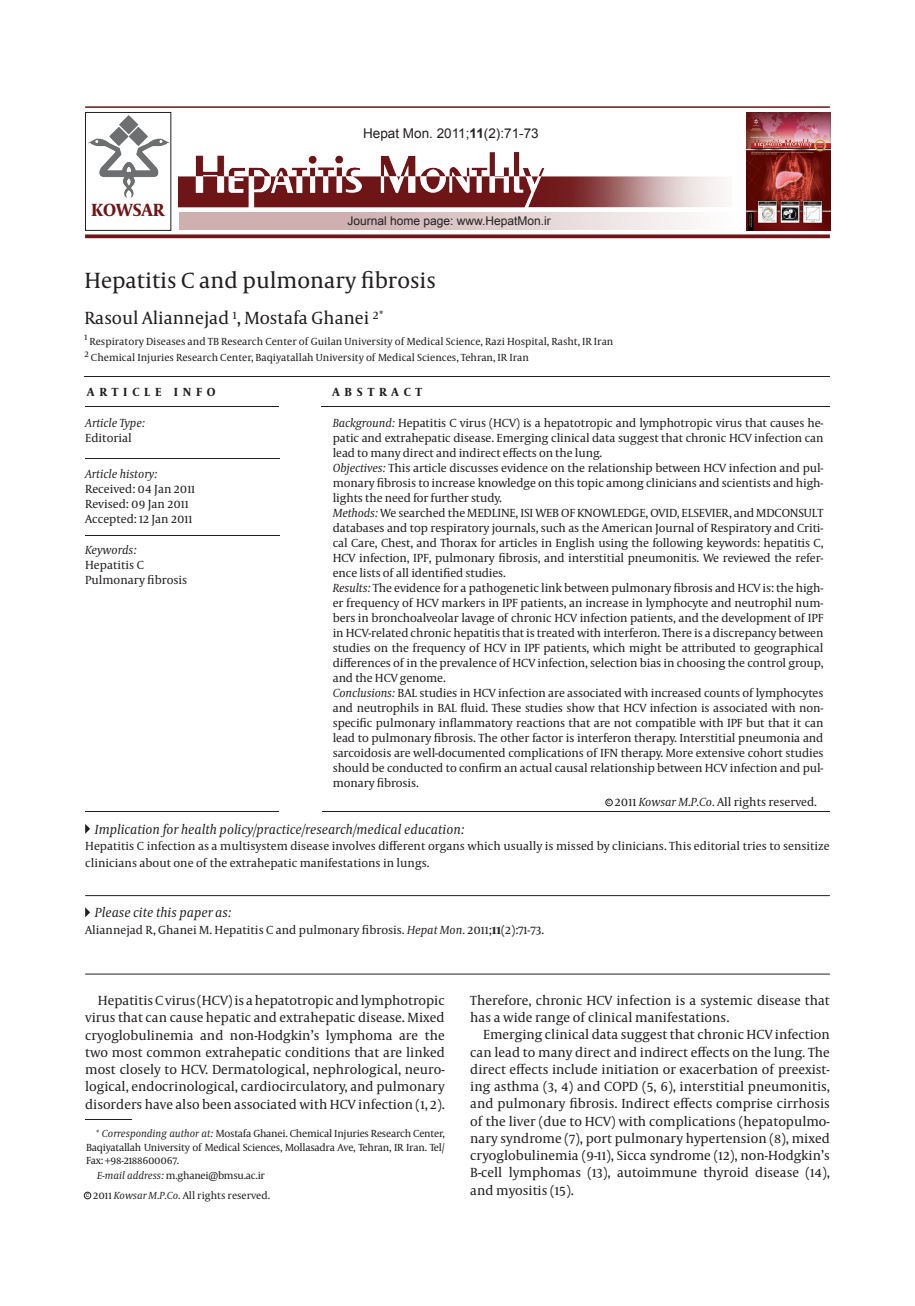
<style>
.page{position:relative;width:915px;height:1306px;background:#fff}
.page>*{position:absolute;margin:0;border:0;box-sizing:border-box;transform-origin:0 0}
.t1{font:22.5px "Capitolium News";color:#231f20}
.t2{font:18px "Capitolium News";color:#231f20}
.t3{font:700 18px "Capitolium News";color:#6e1517}
.t4{font:13.5px/17.2px "Capitolium News";color:#231f20;text-align:justify}
.t5{font:italic 13.5px "Capitolium News";color:#231f20}
.t6{font:13.5px "Arial";color:#231f20}
.t7{font:12px/15px "Capitolium News";color:#231f20;text-align:justify}
.t8{font:italic 12px "Capitolium News";color:#231f20}
.t9{font:12px "Arial";color:#231f20}
.t10{font:700 12px "Capitolium News";letter-spacing:.4em;color:#231f20}
.t11{font:10.5px/13.5px "Capitolium News";color:#231f20;text-align:justify}
.t12{font:10.5px "Capitolium News";letter-spacing:-.025em;color:#231f20}
.t13{font:6.75px "Arial";color:#231f20}
.s1{font-weight:700}
.s2{font-style:italic}
</style>
<div class="page">
<img style="left:88px;top:115px;width:81px;height:83px">
<div style="left:85px;top:112px;width:86px;height:119px;border:1px solid #231f20"></div>
<svg style="left:85px;top:234px;width:744px;height:4px;fill:#6e1517"></svg>
<hr style="left:85px;top:106px;width:744px;height:2px;background:#6e1517">
<img style="left:178px;top:152px;width:545px;height:56px">
<svg style="left:179px;top:212px;width:513px;height:17px"></svg>
<img style="left:746px;top:112px;width:84px;height:118px">
<hr style="left:84px;top:376px;width:745px;height:1px;background:#231f20">
<hr style="left:85px;top:1119px;width:46px;height:1px;background:#231f20">
<div style="left:84px;top:1191px;width:7px;height:8px;border:1px solid #231f20;border-radius:50%"></div>
<hr style="left:321px;top:406px;width:508px;height:1px;background:#231f20">
<hr style="left:85px;top:406px;width:194px;height:1px;background:#231f20">
<hr style="left:85px;top:535px;width:194px;height:1px;background:#231f20">
<hr style="left:85px;top:458px;width:194px;height:1px;background:#231f20">
<hr style="left:85px;top:811px;width:194px;height:1px;background:#231f20">
<hr style="left:321px;top:811px;width:508px;height:1px;background:#231f20">
<svg style="left:85px;top:824px;width:5px;height:9px"></svg>
<svg style="left:85px;top:907px;width:5px;height:10px"></svg>
<hr style="left:85px;top:895px;width:744px;height:1px;background:#231f20">
<hr style="left:85px;top:973px;width:744px;height:1px;background:#231f20">
<div style="left:605px;top:798px;width:7px;height:8px;border:1px solid #231f20;border-radius:50%"></div>
<p class="t3" style="left:91px;top:200px;width:75px">KOWSAR</p>
<p class="t6" style="left:363px;top:124px;width:177px">Hepat Mon. 2011;<span class="s1">11</span>(2):71-73</p>
<p class="t9" style="left:347px;top:213px;width:205px">Journal home page: www.HepatMon.ir</p>
<p class="t1" style="left:84px;top:267px;width:353px">Hepatitis C and pulmonary fibrosis</p>
<p class="t2" style="left:84px;top:307px;width:300px">Rasoul Aliannejad <sup>1</sup>, Mostafa Ghanei <sup>2*</sup></p>
<p class="t11" style="left:84px;top:334px;width:530px"><sup>1</sup> Respiratory Diseases and TB Research Center of Guilan University of Medical Science, Razi Hospital, Rasht, IR Iran</p>
<p class="t11" style="left:84px;top:351px;width:446px"><sup>2</sup> Chemical Injuries Research Center, Baqiyatallah University of Medical Sciences, Tehran, IR Iran</p>
<p class="t10" style="left:87px;top:385px;width:130px">ARTICLE INFO</p>
<p class="t8" style="left:85px;top:416px;width:62px">Article Type:</p>
<p class="t7" style="left:85px;top:430px;width:48px">Editorial</p>
<p class="t8" style="left:85px;top:467px;width:74px">Article history:</p>
<p class="t7" style="left:85px;top:482px;width:111px">Received: 04 Jan 2011</p>
<p class="t7" style="left:85px;top:497px;width:105px">Revised: 09 Jan 2011</p>
<p class="t7" style="left:85px;top:512px;width:109px">Accepted: 12 Jan 2011</p>
<p class="t8" style="left:85px;top:543px;width:53px">Keywords:</p>
<p class="t7" style="left:85px;top:558px;width:60px">Hepatitis C</p>
<p class="t7" style="left:85px;top:573px;width:104px">Pulmonary fibrosis</p>
<p class="t10" style="left:332px;top:385px;width:91px">ABSTRACT</p>
<p class="t7" style="left:332px;top:416px;width:492px"><span class="s2">Background:</span> Hepatitis C virus (HCV) is a hepatotropic and lymphotropic virus that causes he&shy;patic and extrahepatic disease. Emerging clinical data suggest that chronic HCV infection can lead to many direct and indirect effects on the lung.</p>
<p class="t7" style="left:332px;top:461px;width:492px"><span class="s2">Objectives:</span> This article discusses evidence on the relationship between HCV infection and pul&shy;monary fibrosis to increase knowledge on this topic among clinicians and scientists and high&shy;lights the need for further study.</p>
<p class="t7" style="left:332px;top:506px;width:492px"><span class="s2">Methods:</span> We searched the MEDLINE, ISI WEB OF KNOWLEDGE, OVID, ELSEVIER, and MDCONSULT databases and top respiratory journals, such as the American Journal of Respiratory and Criti&shy;cal Care, Chest, and Thorax for articles in English using the following keywords: hepatitis C, HCV infection, IPF, pulmonary fibrosis, and interstitial pneumonitis. We reviewed the refer&shy;ence lists of all identified studies.</p>
<p class="t7" style="left:332px;top:581px;width:492px"><span class="s2">Results:</span> The evidence for a pathogenetic link between pulmonary fibrosis and HCV is: the high&shy;er frequency of HCV markers in IPF patients, an increase in lymphocyte and neutrophil num&shy;bers in bronchoalveolar lavage of chronic HCV infection patients, and the development of IPF in HCV-related chronic hepatitis that is treated with interferon. There is a discrepancy between studies on the frequency of HCV in IPF patients, which might be attributed to geographical differences of in the prevalence of HCV infection, selection bias in choosing the control group, and the HCV genome.</p>
<p class="t7" style="left:332px;top:686px;width:492px"><span class="s2">Conclusions:</span> BAL studies in HCV infection are associated with increased counts of lymphocytes and neutrophils in BAL fluid. These studies show that HCV infection is associated with non&shy;specific pulmonary inflammatory reactions that are not compatible with IPF but that it can lead to pulmonary fibrosis. The other factor is interferon therapy. Interstitial pneumonia and sarcoidosis are well-documented complications of IFN therapy. More extensive cohort studies should be conducted to confirm an actual causal relationship between HCV infection and pul&shy;monary fibrosis.</p>
<p class="t13" style="left:607px;top:797px;width:5px">c</p>
<p class="t7" style="left:614px;top:794px;width:203px">2011 <span class="s2">Kowsar M.P.Co.</span> All rights reserved.</p>
<p class="t5" style="left:95px;top:821px;width:371px">Implication for health policy/practice/research/medical education:</p>
<p class="t7" style="left:85px;top:838px;width:746px;line-height:16.5px">Hepatitis C infection as a multisystem disease involves different organs which usually is missed by clinicians. This editorial tries to sensitize clinicians about one of the extrahepatic manifestations in lungs.</p>
<p class="t5" style="left:95px;top:905px;width:138px">Please cite this paper as:</p>
<p class="t7" style="left:85px;top:922px;width:460px">Aliannejad R, Ghanei M. Hepatitis C and pulmonary fibrosis. <span class="s2">Hepat Mon.</span> 2011;<span class="s1">11</span>(2):71-73.</p>
<p class="t4" style="left:85px;top:992px;width:361px;text-indent:13px">Hepatitis C virus (HCV) is a hepatotropic and lymphotropic virus that can cause hepatic and extrahepatic disease. Mixed cryoglobulinemia and non-Hodgkin’s lymphoma are the two most common extrahepatic conditions that are linked most closely to HCV. Dermatological, nephrological, neuro&shy;logical, endocrinological, cardiocirculatory, and pulmonary disorders have also been associated with HCV infection (1, 2).</p>
<p class="t4" style="left:470px;top:991px;width:361px">Therefore, chronic HCV infection is a systemic disease that has a wide range of clinical manifestations.</p>
<p class="t4" style="left:470px;top:1026px;width:361px;text-indent:13px">Emerging clinical data suggest that chronic HCV infection can lead to many direct and indirect effects on the lung. The direct effects include initiation or exacerbation of preexist&shy;ing asthma (3, 4) and COPD (5, 6), interstitial pneumonitis, and pulmonary fibrosis. Indirect effects comprise cirrhosis of the liver (due to HCV) with complications (hepatopulmo&shy;nary syndrome (7), port pulmonary hypertension (8), mixed cryoglobulinemia (9-11), Sicca syndrome (12), non-Hodgkin’s B-cell lymphomas (13), autoimmune thyroid disease (14), and myositis (15).</p>
<p class="t11" style="left:86px;top:1127px;width:360px;text-indent:9px"><span class="s2">* Corresponding author at:</span> Mostafa Ghanei. Chemical Injuries Research Center, Baqiyatallah University of Medical Sciences, Mollasadra Ave, Tehran, IR Iran. Tel/ Fax: +98-2188600067.</p>
<p class="t12" style="left:97px;top:1169px;width:169px"><span class="s2">E-mail address:</span> m.ghanei@bmsu.ac.ir</p>
<p class="t13" style="left:86px;top:1190px;width:5px">c</p>
<p class="t11" style="left:93px;top:1188px;width:178px">2011 <span class="s2">Kowsar M.P.Co</span>. All rights reserved.</p>
</div>
